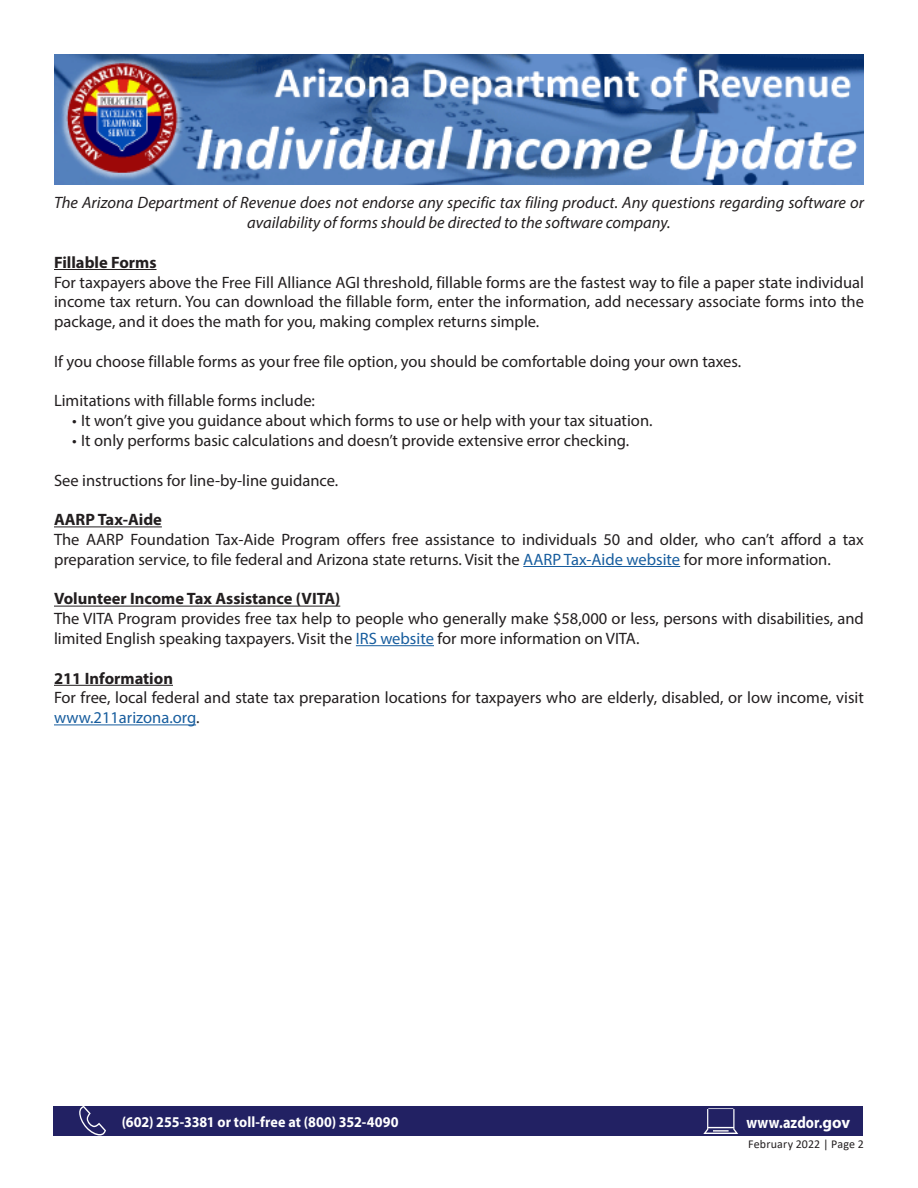
<style>
.page{position:relative;width:918px;height:1188px;background:#fff}
.page>*{position:absolute;margin:0;border:0;box-sizing:border-box;transform-origin:0 0}
.Body{font:16.5px/19.8px "Myriad Pro";color:#231f20}
.Body-2{font:italic 16.5px/19.8px "Myriad Pro";color:#231f20;text-align:center}
.Section_Header{font:700 16.5px "Myriad Pro";color:#231f20}
.t1{font:700 16.5px "Myriad Pro";letter-spacing:.005em;color:#fff;scale:.86 1}
.t2{font:700 15px "Myriad Pro";letter-spacing:.005em;color:#fff;scale:.94 1}
.t3{font:12px "Calibri";letter-spacing:.01em;color:#231f20}
.s1{color:#175d9e}
</style>
<div class="page">
<img style="left:54px;top:54px;width:810px;height:131px">
<div style="left:53px;top:1106px;width:810px;height:30px;background:#222163"></div>
<svg style="left:703px;top:1108px;width:35px;height:26px"></svg>
<svg style="left:79px;top:1106px;width:27px;height:29px"></svg>
<hr style="left:54px;top:269px;width:103px;height:1px;background:#231f20">
<hr style="left:54px;top:526px;width:108px;height:1px;background:#231f20">
<hr style="left:523px;top:566px;width:157px;height:1px;background:#175d9e">
<hr style="left:54px;top:606px;width:286px;height:1px;background:#231f20">
<hr style="left:356px;top:645px;width:78px;height:1px;background:#175d9e">
<hr style="left:54px;top:685px;width:119px;height:1px;background:#231f20">
<hr style="left:54px;top:724px;width:142px;height:1px;background:#175d9e">
<p class="Body-2" style="left:54px;top:193px;width:811px">The Arizona Department of Revenue does not endorse any specific tax filing product. Any questions regarding software or availability of forms should be directed to the software company.</p>
<p class="Section_Header" style="left:54px;top:252px;width:104px">Fillable Forms</p>
<p class="Body" style="left:54px;top:272px;width:812px;text-align:justify">For taxpayers above the Free Fill Alliance AGI threshold, fillable forms are the fastest way to file a paper state individual income tax return. You can download the fillable form, enter the information, add necessary associate forms into the package, and it does the math for you, making complex returns simple.</p>
<p class="Body" style="left:54px;top:351px;width:689px">If you choose fillable forms as your free file option, you should be comfortable doing your own taxes.</p>
<p class="Body" style="left:54px;top:391px;width:263px">Limitations with fillable forms include:</p>
<p class="Body" style="left:72px;top:411px;width:582px">• It won’t give you guidance about which forms to use or help with your tax situation.</p>
<p class="Body" style="left:72px;top:430px;width:559px">• It only performs basic calculations and doesn’t provide extensive error checking.</p>
<p class="Body" style="left:54px;top:470px;width:286px">See instructions for line-by-line guidance.</p>
<p class="Section_Header" style="left:54px;top:509px;width:109px">AARP Tax-Aide</p>
<p class="Body" style="left:54px;top:529px;width:811px">The AARP Foundation Tax-Aide Program offers free assistance to individuals 50 and older, who can’t afford a tax preparation service, to file federal and Arizona state returns. Visit the <span class="s1">AARP Tax-Aide website</span> for more information.</p>
<p class="Section_Header" style="left:54px;top:588px;width:288px">Volunteer Income Tax Assistance (VITA)</p>
<p class="Body" style="left:54px;top:609px;width:811px">The VITA Program provides free tax help to people who generally make $58,000 or less, persons with disabilities, and limited English speaking taxpayers. Visit the <span class="s1">IRS website</span> for more information on VITA.</p>
<p class="Section_Header" style="left:54px;top:667px;width:121px">211 Information</p>
<p class="Body" style="left:54px;top:688px;width:811px">For free, local federal and state tax preparation locations for taxpayers who are elderly, disabled, or low income, visit <span class="s1">www.211arizona.org</span>.</p>
<p class="t2" style="left:122px;top:1112px;width:296px">(602) 255-3381 or toll-free at (800) 352-4090</p>
<p class="t1" style="left:746px;top:1112px;width:122px">www.azdor.gov</p>
<p class="t3" style="left:748px;top:1135px;width:117px">February 2022 | Page 2</p>
</div>
